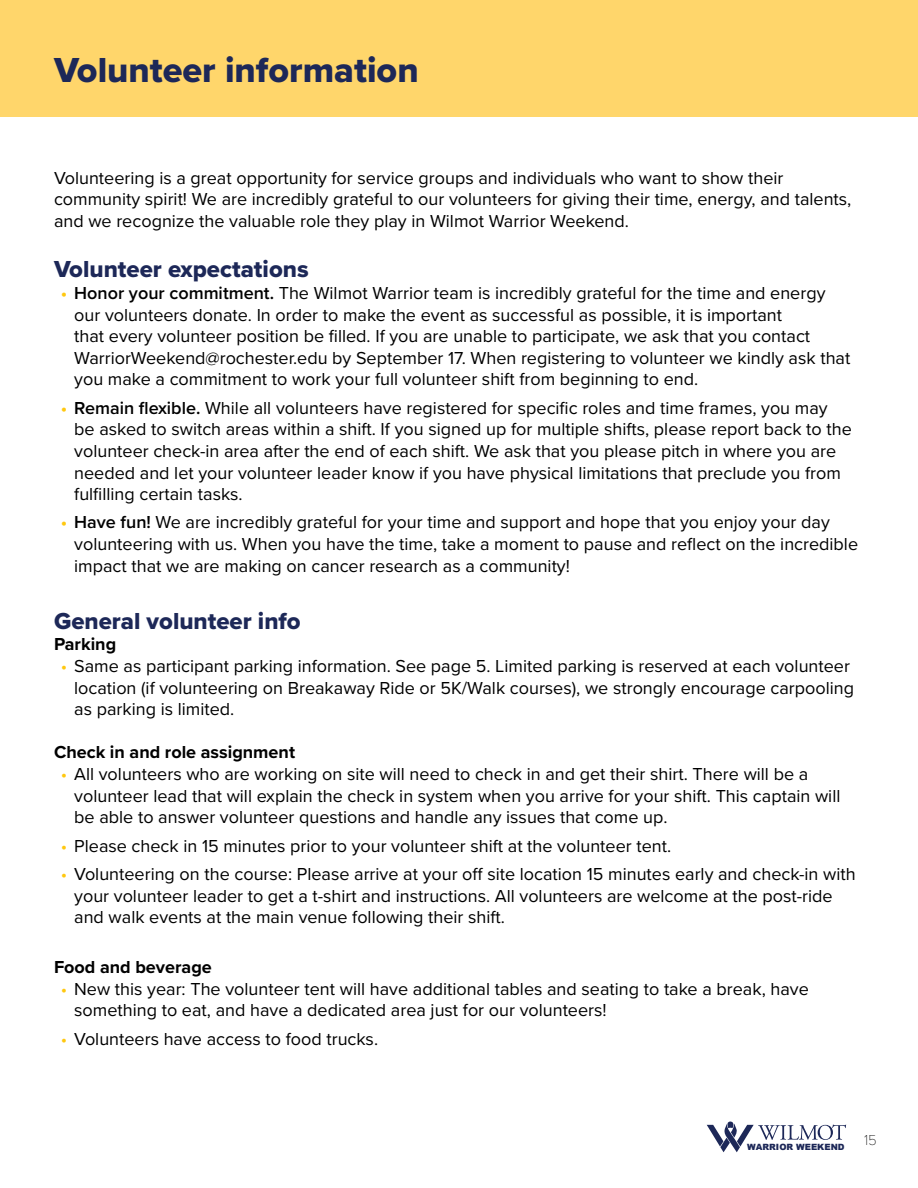
<style>
.page{position:relative;width:918px;height:1188px;background:#fff}
.page>*{position:absolute;margin:0;border:0;box-sizing:border-box;transform-origin:0 0}
.t1{font:36px "Proxima Nova Extrabld";color:#1d2858}
.t2{font:24px "Proxima Nova Extrabld";color:#1d2858}
.t3{font:18px/21.6px "Proxima Nova";color:#000}
.t4{font:700 18px "Proxima Nova";color:#000}
.t5{font:100 15px "Proxima Nova T";color:#000}
.t6{font:900 8.7px "Arial";color:#1d2858}
.s1{font-weight:600;color:#ffc810}
.s2{font-weight:600}
.s3{color:#ffc810}
</style>
<div class="page">
<svg style="left:707px;top:1121px;width:139px;height:31px"></svg>
<div style="left:0;top:0;width:918px;height:117px;background:#ffd66b"></div>
<h1 class="t1" style="left:54px;top:44px;width:366px">Volunteer information</h1>
<h1 class="t1" style="left:54px;top:44px;width:75px">Tit e</h1>
<p class="t3" style="left:54px;top:166px;width:799px">Volunteering is a great opportunity for service groups and individuals who want to show their community spirit! We are incredibly grateful to our volunteers for giving their time, energy, and talents, and we recognize the valuable role they play in Wilmot Warrior Weekend.</p>
<h2 class="t2" style="left:54px;top:251px;width:256px">Volunteer expectations</h2>
<p class="t3" style="left:74px;top:281px;width:778px;text-indent:-14px"><span class="s1">•</span> <span class="s2">Honor your commitment.</span> The Wilmot Warrior team is incredibly grateful for the time and energy our volunteers donate. In order to make the event as successful as possible, it is important<br>that every volunteer position be filled. If you are unable to participate, we ask that you contact WarriorWeekend@rochester.edu by September 17. When registering to volunteer we kindly ask that you make a commitment to work your full volunteer shift from beginning to end.</p>
<p class="t3" style="left:74px;top:396px;width:779px;text-indent:-14px"><span class="s1">•</span> <span class="s2">Remain flexible.</span> While all volunteers have registered for specific roles and time frames, you may be asked to switch areas within a shift. If you signed up for multiple shifts, please report back to the volunteer check-in area after the end of each shift. We ask that you please pitch in where you are needed and let your volunteer leader know if you have physical limitations that preclude you from fulfilling certain tasks.</p>
<p class="t3" style="left:74px;top:511px;width:785px;text-indent:-14px"><span class="s1">•</span> <span class="s2">Have fun!</span> We are incredibly grateful for your time and support and hope that you enjoy your day volunteering with us. When you have the time, take a moment to pause and reflect on the incredible impact that we are making on cancer research as a community!</p>
<h2 class="t2" style="left:54px;top:603px;width:248px">General volunteer info</h2>
<p class="t4" style="left:54px;top:631px;width:64px">Parking</p>
<p class="t3" style="left:74px;top:654px;width:781px;text-indent:-14px"><span class="s3">•</span> Same as participant parking information. See page 5. Limited parking is reserved at each volunteer location (if volunteering on Breakaway Ride or 5K/Walk courses), we strongly encourage carpooling as parking is limited.</p>
<p class="t4" style="left:54px;top:739px;width:243px">Check in and role assignment</p>
<p class="t3" style="left:74px;top:762px;width:768px;text-indent:-14px"><span class="s3">•</span> All volunteers who are working on site will need to check in and get their shirt. There will be a volunteer lead that will explain the check in system when you arrive for your shift. This captain will be able to answer volunteer questions and handle any issues that come up.</p>
<p class="t3" style="left:61px;top:834px;width:612px"><span class="s3">•</span> Please check in 15 minutes prior to your volunteer shift at the volunteer tent.</p>
<p class="t3" style="left:74px;top:862px;width:783px;text-indent:-14px"><span class="s3">•</span> Volunteering on the course: Please arrive at your off site location 15 minutes early and check-in with your volunteer leader to get a t-shirt and instructions. All volunteers are welcome at the post-ride and walk events at the main venue following their shift.</p>
<p class="t4" style="left:54px;top:954px;width:159px">Food and beverage</p>
<p class="t3" style="left:74px;top:977px;width:736px;text-indent:-14px"><span class="s3">•</span> New this year: The volunteer tent will have additional tables and seating to take a break, have something to eat, and have a dedicated area just for our volunteers!</p>
<p class="t3" style="left:61px;top:1027px;width:319px"><span class="s3">•</span> Volunteers have access to food trucks.</p>
<p class="t6" style="left:747px;top:1141px;width:99px">WARRIOR WEEKEND</p>
<p class="t5" style="left:864px;top:1129px;width:14px">15</p>
</div>
